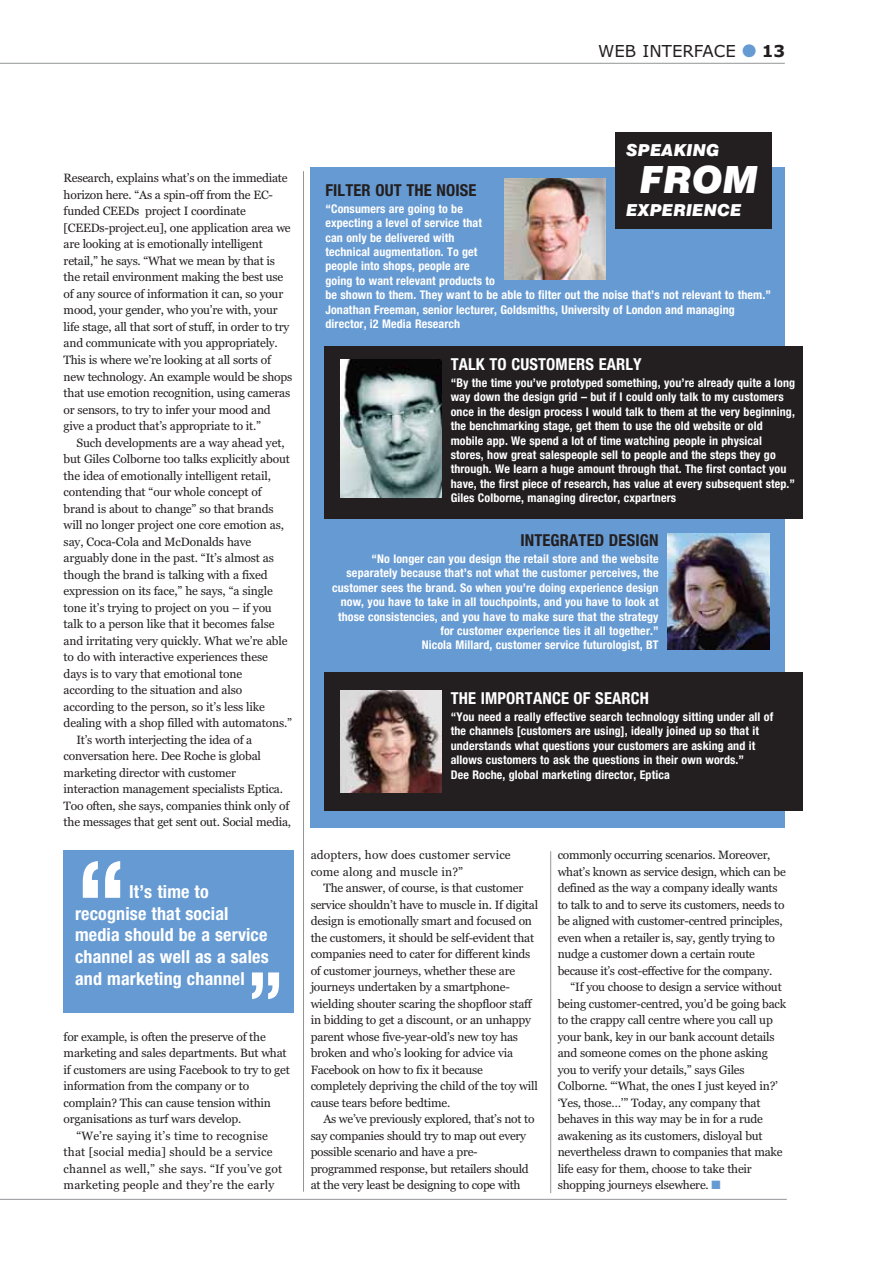
<style>
.page{position:relative;width:893px;height:1263px;background:#fff}
.page>*{position:absolute;margin:0;border:0;box-sizing:border-box;transform-origin:0 0}
.t1{font:700 condensed 114.45px "Helvetica Neue LT Std";color:#fff}
.t2{font:700 condensed 82.95px "Helvetica Neue LT Std";color:#fff}
.t3{font:italic 900 37.5px "Swiss 721 BT";color:#fff}
.t4{font:700 condensed 18px/21.6px "Helvetica Neue LT Std";letter-spacing:.01em;color:#fff}
.t5{font:700 condensed 16.5px "Helvetica Neue LT Std";letter-spacing:.01em;color:#fff}
.t6{font:700 condensed 16.5px "Helvetica Neue LT Std";letter-spacing:.01em;color:#231f20}
.t7{font:italic 900 16.5px "Swiss 721 BT";letter-spacing:.02em;color:#fff}
.t8{font:16.5px "Verdana";color:#231f20}
.t9{font:12px/16.5px "Georgia";letter-spacing:-.02em;color:#231f20}
.t10{font:700 condensed 12px/14.4px "Helvetica Neue LT Std";letter-spacing:.01em;color:#fff}
.t11{font:12px/16.5px "Georgia";letter-spacing:.01em;color:#231f20}
.s1{color:#669ad2}
.s2{font-weight:700}
</style>
<div class="page">
<hr style="left:0;top:1199px;width:786px;height:1px;background:#939598">
<hr style="left:0;top:63px;width:785px;height:1px;background:#939598">
<hr style="left:303px;top:171px;width:1px;height:1020px;background:#939598">
<hr style="left:550px;top:851px;width:1px;height:342px;background:#939598">
<div style="left:63px;top:849px;width:230px;height:163px;background:#669ad2"></div>
<div style="left:310px;top:168px;width:475px;height:659px;background:#669ad2"></div>
<div style="left:325px;top:347px;width:478px;height:172px;background:#231f20"></div>
<img style="left:340px;top:359px;width:101px;height:139px">
<div style="left:325px;top:672px;width:478px;height:138px;background:#231f20"></div>
<img style="left:340px;top:690px;width:101px;height:102px">
<img style="left:667px;top:534px;width:102px;height:115px">
<div style="left:615px;top:133px;width:156px;height:96px;background:#231f20"></div>
<img style="left:504px;top:179px;width:101px;height:101px">
<h3 class="t8" style="left:598px;top:42px;width:189px">WEB INTERFACE <span class="s1">●</span> <span class="s2">13</span></h3>
<p class="t9" style="left:64px;top:171px;width:230px">Research, explains what’s on the immediate horizon here. “As a spin-off from the EC&shy;funded CEEDs project I coordinate [CEEDs-project.eu], one application area we are looking at is emotionally intelligent retail,” he says. “What we mean by that is the retail environment making the best use of any source of information it can, so your mood, your gender, who you’re with, your life stage, all that sort of stuff, in order to try and communicate with you appropriately.<br>This is where we’re looking at all sorts of new technology. An example would be shops that use emotion recognition, using cameras or sensors, to try to infer your mood and give a product that’s appropriate to it.”</p>
<p class="t9" style="left:76px;top:435px;width:210px">Such developments are a way ahead yet,</p>
<p class="t9" style="left:64px;top:451px;width:228px">but Giles Colborne too talks explicitly about</p>
<p class="t9" style="left:64px;top:468px;width:209px">the idea of emotionally intelligent retail,</p>
<p class="t9" style="left:64px;top:484px;width:199px">contending that “our whole concept of</p>
<p class="t9" style="left:64px;top:501px;width:211px">brand is about to change” so that brands</p>
<p class="t9" style="left:64px;top:517px;width:222px">will no longer project one core emotion as,</p>
<p class="t9" style="left:64px;top:534px;width:189px">say, Coca-Cola and McDonalds have</p>
<p class="t9" style="left:64px;top:550px;width:212px">arguably done in the past. “It’s almost as</p>
<p class="t9" style="left:64px;top:567px;width:205px">though the brand is talking with a fixed</p>
<p class="t9" style="left:64px;top:583px;width:211px">expression on its face,” he says, “a single</p>
<p class="t9" style="left:64px;top:600px;width:210px">tone it’s trying to project on you – if you</p>
<p class="t9" style="left:64px;top:616px;width:212px">talk to a person like that it becomes false</p>
<p class="t9" style="left:64px;top:633px;width:225px">and irritating very quickly. What we’re able</p>
<p class="t9" style="left:64px;top:649px;width:206px">to do with interactive experiences these</p>
<p class="t9" style="left:64px;top:666px;width:180px">days is to vary that emotional tone</p>
<p class="t9" style="left:64px;top:682px;width:180px">according to the situation and also</p>
<p class="t9" style="left:64px;top:699px;width:203px">according to the person, so it’s less like</p>
<p class="t9" style="left:64px;top:715px;width:230px">dealing with a shop filled with automatons.”</p>
<p class="t9" style="left:76px;top:732px;width:177px">It’s worth interjecting the idea of a</p>
<p class="t9" style="left:64px;top:748px;width:199px">conversation here. Dee Roche is global</p>
<p class="t9" style="left:64px;top:765px;width:174px">marketing director with customer</p>
<p class="t9" style="left:64px;top:781px;width:221px">interaction management specialists Eptica.</p>
<p class="t9" style="left:64px;top:798px;width:227px">Too often, she says, companies think only of</p>
<p class="t9" style="left:64px;top:814px;width:229px">the messages that get sent out. Social media,</p>
<h1 class="t1" style="left:75px;top:859px;width:54px">“</h1>
<h3 class="t4" style="left:75px;top:883px;width:195px;text-indent:54px">It’s time to recognise that social media should be a service channel as well as a sales and marketing channel</h3>
<h2 class="t2" style="left:246px;top:971px;width:40px">”</h2>
<p class="t9" style="left:64px;top:1029px;width:204px">for example, is often the preserve of the</p>
<p class="t9" style="left:64px;top:1045px;width:224px">marketing and sales departments. But what</p>
<p class="t9" style="left:64px;top:1062px;width:228px">if customers are using Facebook to try to get</p>
<p class="t9" style="left:64px;top:1078px;width:187px">information from the company or to</p>
<p class="t9" style="left:64px;top:1095px;width:209px">complain? This can cause tension within</p>
<p class="t9" style="left:64px;top:1111px;width:179px">organisations as turf wars develop.</p>
<p class="t11" style="left:76px;top:1128px;width:193px">“We’re saying it’s time to recognise</p>
<p class="t11" style="left:64px;top:1144px;width:210px">that [social media] should be a service</p>
<p class="t11" style="left:64px;top:1161px;width:220px">channel as well,” she says. “If you’ve got</p>
<p class="t11" style="left:64px;top:1177px;width:212px">marketing people and they’re the early</p>
<h3 class="t7" style="left:626px;top:144px;width:95px">SPEAKING</h3>
<h3 class="t3" style="left:639px;top:166px;width:120px">FROM</h3>
<h3 class="t7" style="left:626px;top:204px;width:117px">EXPERIENCE</h3>
<h3 class="t6" style="left:325px;top:184px;width:153px">FILTER OUT THE NOISE</h3>
<p class="t10" style="left:325px;top:203px;width:447px">“Consumers are going to be<br>expecting a level of service that<br>can only be delivered with<br>technical augmentation. To get<br>people into shops, people are<br>going to want relevant products to<br>be shown to them. They want to be able to filter out the noise that’s not relevant to them.” Jonathan Freeman, senior lecturer, Goldsmiths, University of London and managing director, i2 Media Research</p>
<h3 class="t5" style="left:451px;top:358px;width:193px">TALK TO CUSTOMERS EARLY</h3>
<p class="t10" style="left:451px;top:377px;width:346px">“By the time you’ve prototyped something, you’re already quite a long way down the design grid – but if I could only talk to my customers once in the design process I would talk to them at the very beginning, the benchmarking stage, get them to use the old website or old mobile app. We spend a lot of time watching people in physical stores, how great salespeople sell to people and the steps they go through. We learn a huge amount through that. The first contact you have, the first piece of research, has value at every subsequent step.” Giles Colborne, managing director, cxpartners</p>
<h3 class="t6" style="left:520px;top:534px;width:140px">INTEGRATED DESIGN</h3>
<p class="t10" style="left:332px;top:553px;width:328px;text-align:right">“No longer can you design the retail store and the website separately because that’s not what the customer perceives, the customer sees the brand. So when you’re doing experience design now, you have to take in all touchpoints, and you have to look at those consistencies, and you have to make sure that the strategy for customer experience ties it all together.”<br>Nicola Millard, customer service futurologist, BT</p>
<h3 class="t5" style="left:451px;top:692px;width:200px">THE IMPORTANCE OF SEARCH</h3>
<p class="t10" style="left:451px;top:711px;width:324px">“You need a really effective search technology sitting under all of the channels [customers are using], ideally joined up so that it understands what questions your customers are asking and it allows customers to ask the questions in their own words.”<br>Dee Roche, global marketing director, Eptica</p>
<p class="t11" style="left:311px;top:847px;width:201px">adopters, how does customer service come along and muscle in?”</p>
<p class="t9" style="left:311px;top:880px;width:229px;text-indent:13px">The answer, of course, is that customer service shouldn’t have to muscle in. If digital design is emotionally smart and focused on the customers, it should be self-evident that companies need to cater for different kinds of customer journeys, whether these are journeys undertaken by a smartphone&shy;wielding shouter scaring the shopfloor staff in bidding to get a discount, or an unhappy parent whose five-year-old’s new toy has broken and who’s looking for advice via Facebook on how to fix it because completely depriving the child of the toy will cause tears before bedtime.</p>
<p class="t9" style="left:311px;top:1111px;width:225px;text-indent:13px">As we’ve previously explored, that’s not to say companies should try to map out every possible scenario and have a pre&shy;programmed response, but retailers should at the very least be designing to cope with</p>
<p class="t9" style="left:558px;top:847px;width:229px">commonly occurring scenarios. Moreover, what’s known as service design, which can be defined as the way a company ideally wants to talk to and to serve its customers, needs to be aligned with customer-centred principles, even when a retailer is, say, gently trying to nudge a customer down a certain route because it’s cost-effective for the company.</p>
<p class="t9" style="left:558px;top:979px;width:230px;text-indent:13px">“If you choose to design a service without being customer-centred, you’d be going back to the crappy call centre where you call up your bank, key in our bank account details and someone comes on the phone asking you to verify your details,” says Giles Colborne. “‘What, the ones I just keyed in?’ ‘Yes, those…’” Today, any company that behaves in this way may be in for a rude awakening as its customers, disloyal but nevertheless drawn to companies that make life easy for them, choose to take their shopping journeys elsewhere. <span class="s1">■</span></p>
</div>
